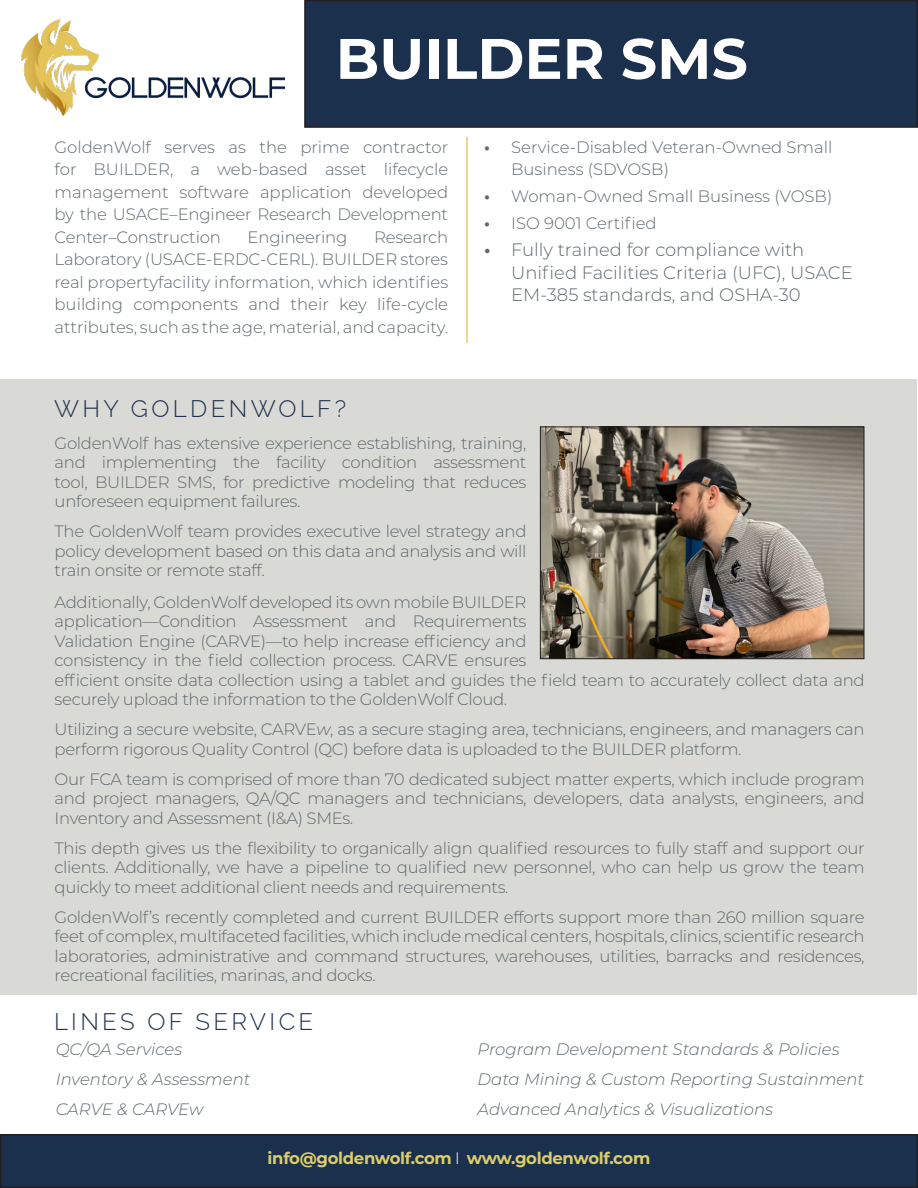
<style>
.page{position:relative;width:918px;height:1188px;background:#fff}
.page>*{position:absolute;margin:0;border:0;box-sizing:border-box;transform-origin:0 0}
.t1{font:700 57px "Montserrat";color:#fff}
._36pt_Reg_Tra_110{font:300 24px "Raleway";letter-spacing:.14em;color:#21314d}
.t2{font:300 18px/22.5px "Montserrat";color:#5f686d}
.MEDIUM_TITLE_grey{font:300 16.5px/19.5px "Montserrat";letter-spacing:-.02em;color:#5f686d;text-align:justify}
.t3{font:italic 300 16.5px "Montserrat";color:#5f686d}
.MEDIUM_TITLE_grey-2{font:300 16.5px/22.5px "Montserrat";color:#5f686d}
.t4{font:700 16.5px "Montserrat";letter-spacing:-.02em;color:#ddcd68}
.s1{font-weight:700}
.s2{font-style:italic}
.s3{font-family:"Raleway";font-weight:300;color:#fff}
</style>
<div class="page">
<div style="left:1px;top:379px;width:916px;height:615px;background:#d9d9d5"></div>
<div style="left:305px;top:1px;width:612px;height:126px;background:#1a304d"></div>
<div style="left:304px;top:0;width:614px;height:128px;border:2px solid #231f20"></div>
<img style="left:22px;top:20px;width:262px;height:95px">
<hr style="left:466px;top:137px;width:2px;height:206px;background:#ddcd69">
<div style="left:1px;top:1135px;width:916px;height:52px;background:#1a304d"></div>
<div style="left:0;top:1134px;width:918px;height:54px;border:2px solid #231f20"></div>
<img style="left:542px;top:429px;width:320px;height:228px">
<div style="left:540px;top:427px;width:324px;height:232px;border:1px solid #231f20"></div>
<p class="t1" style="left:336px;top:18px;width:414px">BUILDER SMS</p>
<p class="MEDIUM_TITLE_grey" style="left:55px;top:135px;width:395px;line-height:22.5px">GoldenWolf serves as the prime contractor for BUILDER, a web-based asset lifecycle management software application developed by the USACE–Engineer Research Development Center–Construction</p>
<p class="MEDIUM_TITLE_grey" style="left:55px;top:225px;width:395px;line-height:22.5px;text-indent:320px">Research Laboratory (USACE-ERDC-CERL). BUILDER stores real propertyfacility information, which identifies building components and their key life-cycle attributes, such as the age, material, and capacity.</p>
<p class="MEDIUM_TITLE_grey" style="left:248px;top:227px;width:101px">Engineering</p>
<p class="_36pt_Reg_Tra_110" style="left:54px;top:389px;width:294px">WHY GOLDENWOLF?</p>
<p class="MEDIUM_TITLE_grey-2" style="left:511px;top:135px;width:323px;text-indent:-27px"><span class="s1">•</span> Service-Disabled Veteran-Owned Small<br>Business (SDVOSB)</p>
<p class="MEDIUM_TITLE_grey-2" style="left:484px;top:185px;width:350px"><span class="s1">•</span> Woman-Owned Small Business (VOSB)</p>
<p class="MEDIUM_TITLE_grey-2" style="left:484px;top:212px;width:174px"><span class="s1">•</span> ISO 9001 Certified</p>
<p class="t2" style="left:511px;top:238px;width:343px;text-indent:-27px"><span class="s1">•</span> Fully trained for compliance with<br>Unified Facilities Criteria (UFC), USACE<br>EM-385 standards, and OSHA-30</p>
<p class="MEDIUM_TITLE_grey" style="left:55px;top:432px;width:473px">GoldenWolf has extensive experience establishing, training, and implementing the facility condition assessment tool, BUILDER SMS, for predictive modeling that reduces unforeseen equipment failures.</p>
<p class="MEDIUM_TITLE_grey" style="left:55px;top:521px;width:473px">The GoldenWolf team provides executive level strategy and policy development based on this data and analysis and will train onsite or remote staff.</p>
<p class="MEDIUM_TITLE_grey" style="left:55px;top:591px;width:812px;text-align:left">Additionally, GoldenWolf developed its own mobile BUILDER<br>application—Condition Assessment and Requirements<br>Validation Engine (CARVE)—to help increase efficiency and<br>consistency in the field collection process. CARVE ensures<br>efficient onsite data collection using a tablet and guides the field team to accurately collect data and securely upload the information to the GoldenWolf Cloud.</p>
<p class="MEDIUM_TITLE_grey" style="left:55px;top:719px;width:811px">Utilizing a secure website, CARVE<span class="s2">w</span>, as a secure staging area, technicians, engineers, and managers can perform rigorous Quality Control (QC) before data is uploaded to the BUILDER platform.</p>
<p class="MEDIUM_TITLE_grey" style="left:55px;top:768px;width:812px">Our FCA team is comprised of more than 70 dedicated subject matter experts, which include program and project managers, QA/QC managers and technicians, developers, data analysts, engineers, and Inventory and Assessment (I&amp;A) SMEs.</p>
<p class="MEDIUM_TITLE_grey" style="left:55px;top:837px;width:812px">This depth gives us the flexibility to organically align qualified resources to fully staff and support our clients. Additionally, we have a pipeline to qualified new personnel, who can help us grow the team quickly to meet additional client needs and requirements.</p>
<p class="MEDIUM_TITLE_grey" style="left:55px;top:906px;width:811px">GoldenWolf’s recently completed and current BUILDER efforts support more than 260 million square feet of complex, multifaceted facilities, which include medical centers, hospitals, clinics, scientific research laboratories, administrative and command structures, warehouses, utilities, barracks and residences, recreational facilities, marinas, and docks.</p>
<p class="_36pt_Reg_Tra_110" style="left:54px;top:1002px;width:261px">LINES OF SERVICE</p>
<p class="t3" style="left:56px;top:1038px;width:128px">QC/QA Services</p>
<p class="t3" style="left:56px;top:1068px;width:196px">Inventory &amp; Assessment</p>
<p class="t3" style="left:56px;top:1098px;width:149px">CARVE &amp; CARVEw</p>
<p class="t3" style="left:478px;top:1038px;width:364px">Program Development Standards &amp; Policies</p>
<p class="t3" style="left:478px;top:1068px;width:388px">Data Mining &amp; Custom Reporting Sustainment</p>
<p class="t3" style="left:478px;top:1098px;width:297px">Advanced Analytics &amp; Visualizations</p>
<p class="t4" style="left:268px;top:1147px;width:384px">info@goldenwolf.com <span class="s3">I</span> www.goldenwolf.com</p>
</div>
